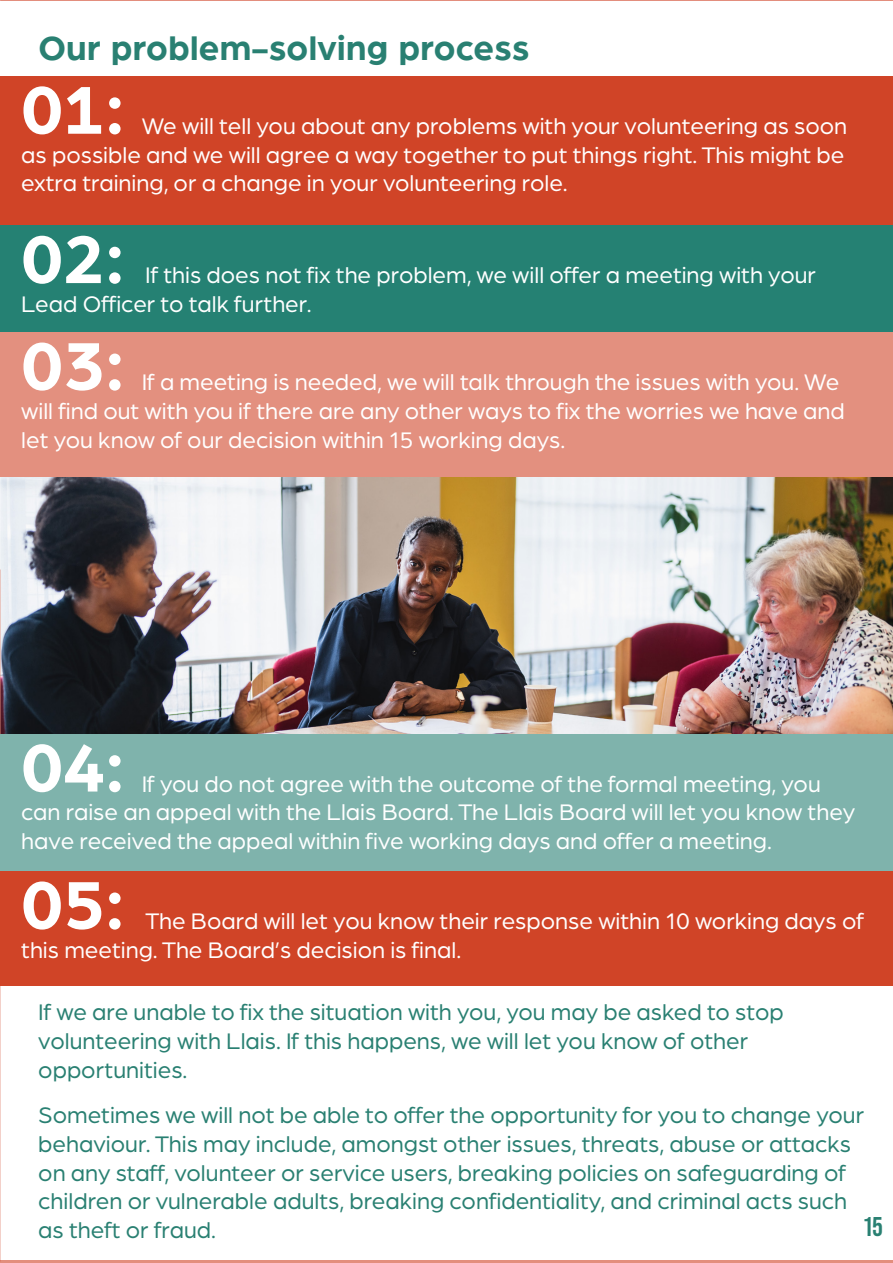
<style>
.page{position:relative;width:893px;height:1263px;background:#fff}
.page>*{position:absolute;margin:0;border:0;box-sizing:border-box;transform-origin:0 0}
.Paragraph_Style_1{font:700 72px "Arboria";color:#fff}
.Main_Paragraph_Style{font:700 36px "Arboria";color:#298072}
.t1{font:27px "Bebas Neue";color:#298072}
.Paragraph_Style_1-2{font:24px/28.8px "Arboria";color:#fff}
.Heading_1{font:24px/28.8px "Arboria";color:#298072}
</style>
<div class="page">
<img style="left:0;top:477px;width:893px;height:257px">
<div style="left:0;top:76px;width:893px;height:149px;background:#d04427"></div>
<div style="left:0;top:226px;width:893px;height:106px;background:#258173"></div>
<div style="left:0;top:333px;width:893px;height:144px;background:#e3907f"></div>
<div style="left:0;top:734px;width:893px;height:138px;background:#7fb3ac"></div>
<div style="left:0;top:871px;width:893px;height:115px;background:#d04427"></div>
<p class="Main_Paragraph_Style" style="left:38px;top:23px;width:493px">Our problem-solving process</p>
<p class="Paragraph_Style_1" style="left:21px;top:60px;width:105px">01:</p>
<p class="Paragraph_Style_1-2" style="left:21px;top:110px;width:827px;text-indent:120px">We will tell you about any problems with your volunteering as soon as possible and we will agree a way together to put things right. This might be extra training, or a change in your volunteering role.</p>
<p class="Paragraph_Style_1" style="left:21px;top:209px;width:105px">02:</p>
<p class="Paragraph_Style_1-2" style="left:21px;top:260px;width:796px;text-indent:124px">If this does not fix the problem, we will offer a meeting with your<br>Lead Officer to talk further.</p>
<p class="Paragraph_Style_1" style="left:21px;top:316px;width:105px">03:</p>
<p class="Paragraph_Style_1-2" style="left:21px;top:366px;width:825px;text-indent:120px">If a meeting is needed, we will talk through the issues with you. We will find out with you if there are any other ways to fix the worries we have and let you know of our decision within 15 working days.</p>
<p class="Paragraph_Style_1" style="left:21px;top:718px;width:105px">04:</p>
<p class="Paragraph_Style_1-2" style="left:21px;top:768px;width:835px;text-indent:120px">If you do not agree with the outcome of the formal meeting, you can raise an appeal with the Llais Board. The Llais Board will let you know they have received the appeal within five working days and offer a meeting.</p>
<p class="Paragraph_Style_1" style="left:21px;top:855px;width:105px">05:</p>
<p class="Paragraph_Style_1-2" style="left:21px;top:905px;width:844px;text-indent:124px">The Board will let you know their response within 10 working days of this meeting. The Board’s decision is final.</p>
<p class="Heading_1" style="left:38px;top:997px;width:747px">If we are unable to fix the situation with you, you may be asked to stop volunteering with Llais. If this happens, we will let you know of other opportunities.</p>
<p class="Heading_1" style="left:38px;top:1099px;width:827px">Sometimes we will not be able to offer the opportunity for you to change your behaviour. This may include, amongst other issues, threats, abuse or attacks on any staff, volunteer or service users, breaking policies on safeguarding of children or vulnerable adults, breaking confidentiality, and criminal acts such as theft or fraud.</p>
<p class="t1" style="left:862px;top:1211px;width:22px">15</p>
</div>
